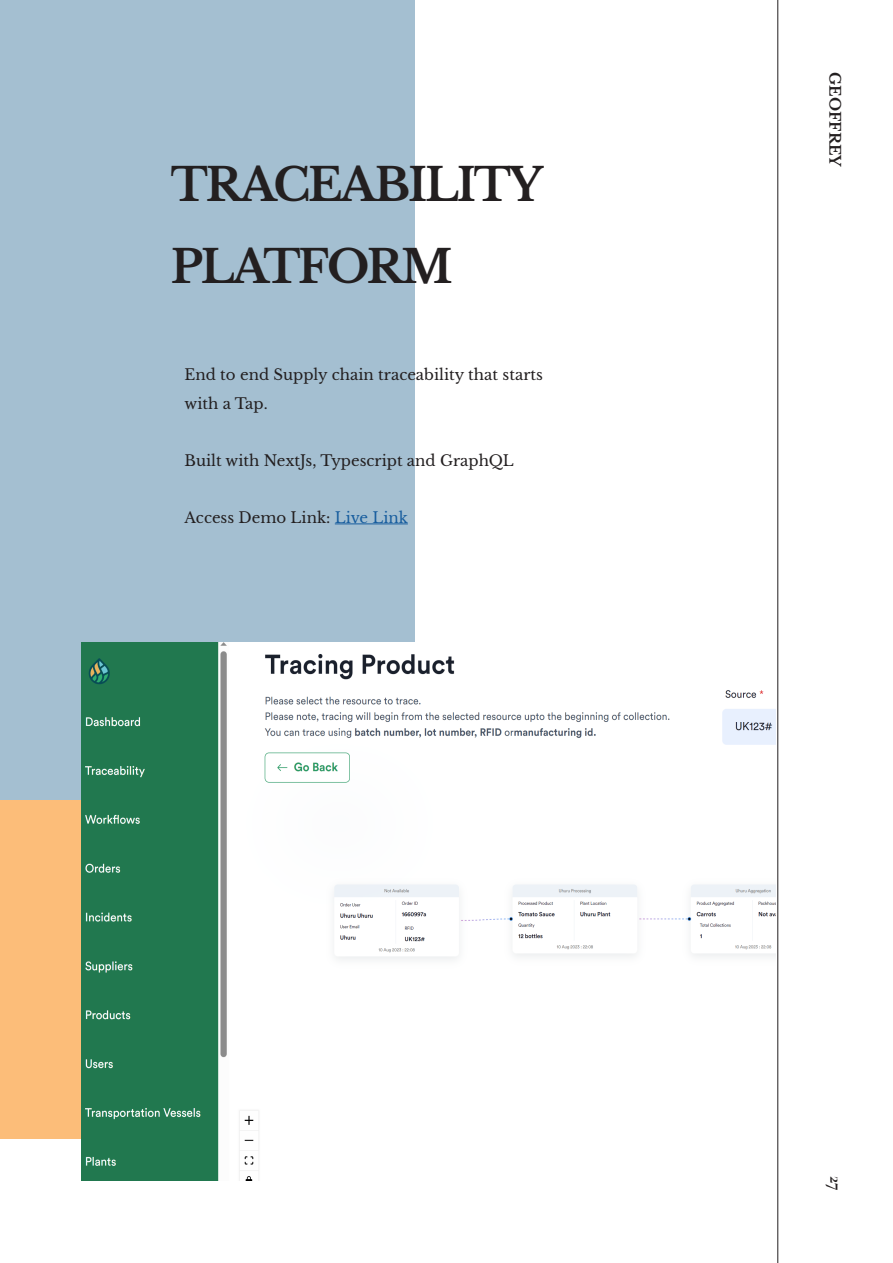
<style>
.page{position:relative;width:893px;height:1263px;background:#fff}
.page>*{position:absolute;margin:0;border:0;box-sizing:border-box;transform-origin:0 0}
.t1{font:700 45px "Libre Baskerville";letter-spacing:-.05em;color:#231f20}
.t2{font:700 18px "Cormorant Garamond";color:#231f20}
.Body_Text{font:15px/28.5px "Libre Baskerville";color:#231f20}
.t3{font:700 15px "Libre Baskerville";color:#231f20}
.s1{color:#175d9e}
</style>
<div class="page">
<div style="left:0;top:0;width:415px;height:800px;background:#a4bfd1"></div>
<div style="left:0;top:800px;width:415px;height:339px;background:#fcbd79"></div>
<img style="left:81px;top:642px;width:694px;height:539px">
<hr style="left:777px;top:0;width:1px;height:1263px;background:#231f20">
<hr style="left:335px;top:523px;width:73px;height:1px;background:#175d9e">
<p class="t1" style="left:171px;top:157px;width:374px">TRACEABILITY</p>
<p class="t1" style="left:171px;top:240px;width:283px">PLATFORM</p>
<p class="Body_Text" style="left:185px;top:361px;width:360px">End to end Supply chain traceability that starts with a Tap.</p>
<p class="Body_Text" style="left:185px;top:446px;width:331px">Built with NextJs, Typescript and GraphQL</p>
<p class="Body_Text" style="left:185px;top:503px;width:225px">Access Demo Link: <span class="s1">Live Link</span></p>
<p class="t3" style="left:844px;top:72px;width:96px;rotate:90deg">GEOFFREY</p>
<p class="t2" style="left:847px;top:1176px;width:16px;rotate:90deg">27</p>
</div>
